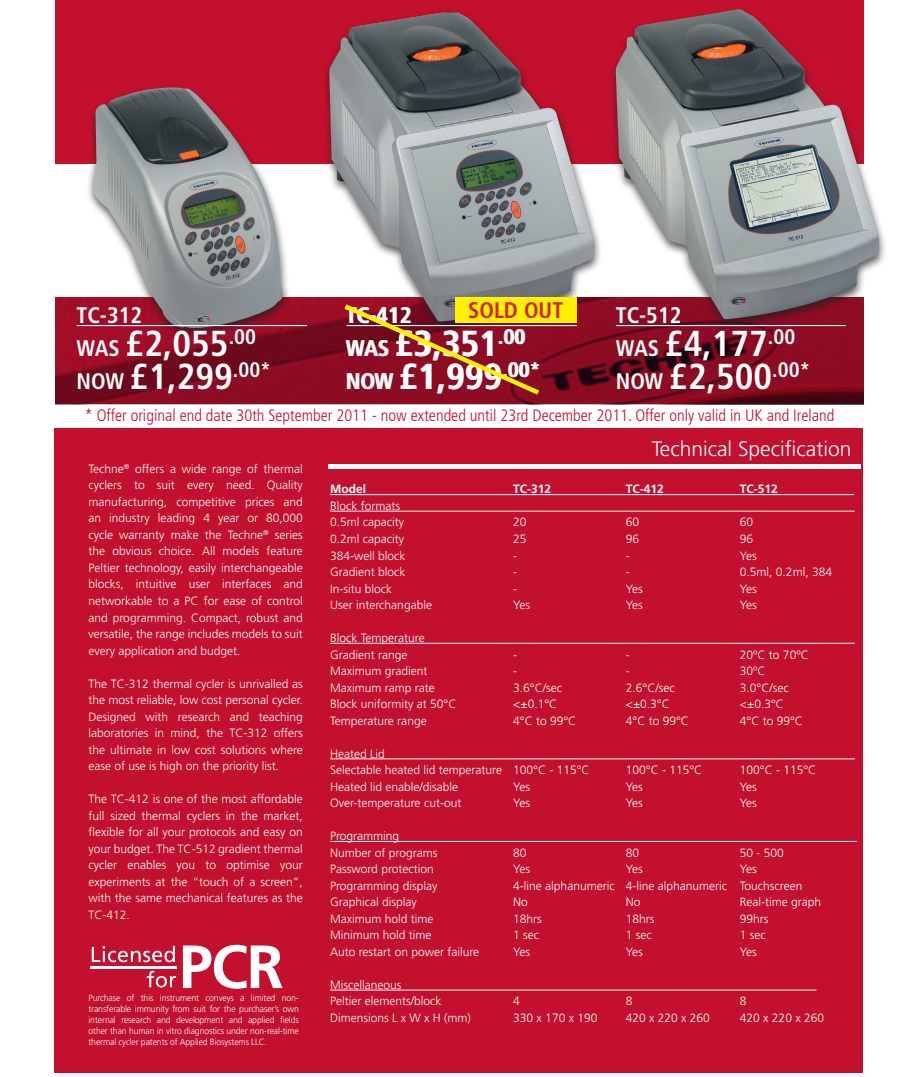
<style>
.page{position:relative;width:908px;height:1077px;background:#fff}
.page>*{position:absolute;margin:0;border:0;box-sizing:border-box;transform-origin:0 0}
.t1{font:700 condensed 36px/33px "Frutiger";color:#fff}
.t2{font:700 condensed 22.5px "Frutiger";color:#fff}
.t3{font:700 condensed 22.5px "Frutiger";color:#d1232a}
.t4{font:300 21px "Frutiger";color:#fff}
.t5{font:300 condensed 16.5px "Frutiger";color:#c3102f}
.t6{font:300 12px/16.5px "Frutiger";color:#fff}
.t7{font:700 12px "Frutiger";color:#fff}
.t8{font:300 9px/10.8px "Frutiger LT";letter-spacing:-.01em;color:#fff;text-align:justify;scale:.96 1}
.s1{font-size:22.5px}
</style>
<div class="page">
<svg style="left:55px;top:297px;width:808px;height:107px;background:#7f0a20"></svg>
<div style="left:56px;top:0;width:808px;height:163px;background:#c3102f"></div>
<div style="left:55px;top:428px;width:807px;height:643px;background:#c3102f"></div>
<hr style="left:330px;top:494px;width:523px;height:1px;background:#fff">
<hr style="left:330px;top:510px;width:524px;height:1px;background:#fff">
<hr style="left:330px;top:642px;width:524px;height:1px;background:#fff">
<hr style="left:330px;top:758px;width:524px;height:1px;background:#fff">
<hr style="left:330px;top:840px;width:526px;height:1px;background:#fff">
<hr style="left:330px;top:989px;width:486px;height:1px;background:#fff">
<hr style="left:327px;top:464px;width:533px;height:4px;background:#fff">
<div style="left:607px;top:6px;width:280px;height:325px;background:#231f20;opacity:.75"></div>
<img style="left:615px;top:10px;width:263px;height:309px">
<div style="left:322px;top:9px;width:280px;height:325px;background:#231f20;opacity:.75"></div>
<img style="left:329px;top:13px;width:264px;height:309px">
<div style="left:86px;top:83px;width:205px;height:257px;background:#231f20;opacity:.75"></div>
<img style="left:93px;top:87px;width:190px;height:241px">
<hr style="left:346px;top:325px;width:230px;height:1px;background:#fff">
<hr style="left:77px;top:325px;width:230px;height:1px;background:#fff">
<hr style="left:615px;top:325px;width:230px;height:1px;background:#fff">
<svg style="left:183px;top:944px;width:99px;height:44px"></svg>
<hr style="left:90px;top:966px;width:86px;height:2px;background:#fff">
<svg style="left:147px;top:970px;width:29px;height:17px"></svg>
<svg style="left:92px;top:945px;width:83px;height:16px"></svg>
<svg style="left:339px;top:300px;width:205px;height:98px;background:#8e1d25"></svg>
<div style="left:455px;top:297px;width:122px;height:26px;background:#fff101"></div>
<h2 class="t2" style="left:77px;top:302px;width:67px">TC-312</h2>
<h1 class="t1" style="left:77px;top:327px;width:196px"><span class="s1">WAS</span> £2,055<sup>.00<br></sup><span class="s1">NOW</span> £1,299<sup>.00*</sup></h1>
<h2 class="t3" style="left:468px;top:297px;width:96px">SOLD OUT</h2>
<h2 class="t2" style="left:346px;top:302px;width:67px">TC-412</h2>
<h1 class="t1" style="left:346px;top:327px;width:196px"><span class="s1">WAS</span> £3,351<sup>.00<br></sup><span class="s1">NOW</span> £1,999<sup>.00*</sup></h1>
<h2 class="t2" style="left:615px;top:302px;width:67px">TC-512</h2>
<h1 class="t1" style="left:615px;top:327px;width:196px"><span class="s1">WAS</span> £4,177<sup>.00<br></sup><span class="s1">NOW</span> £2,500<sup>.00*</sup></h1>
<h3 class="t5" style="left:85px;top:406px;width:751px">* Offer original end date 30th September 2011 - now extended until 23rd December 2011. Offer only valid in UK and Ireland</h3>
<p class="t6" style="left:88px;top:460px;width:216px;text-align:justify">Techne<sup>®</sup> offers a wide range of thermal cyclers to suit every need. Quality manufacturing, competitive prices and an industry leading 4 year or 80,000 cycle warranty make the Techne<sup>®</sup> series the obvious choice. All models feature Peltier technology, easily interchangeable blocks, intuitive user interfaces and networkable to a PC for ease of control and programming. Compact, robust and versatile, the range includes models to suit every application and budget.</p>
<p class="t6" style="left:88px;top:675px;width:216px;text-align:justify">The TC-312 thermal cycler is unrivalled as the most reliable, low cost personal cycler.<br>Designed with research and teaching laboratories in mind, the TC-312 offers the ultimate in low cost solutions where ease of use is high on the priority list.</p>
<p class="t6" style="left:88px;top:790px;width:216px;text-align:justify">The TC-412 is one of the most affordable full sized thermal cyclers in the market, flexible for all your protocols and easy on your budget. The TC-512 gradient thermal cycler enables you to optimise your experiments at the “touch of a screen”, with the same mechanical features as the TC-412.</p>
<p class="t8" style="left:88px;top:992px;width:221px">Purchase of this instrument conveys a limited non&shy;transferable immunity from suit for the purchaser’s own internal research and development and applied fields other than human in vitro diagnostics under non-real-time thermal cycler patents of Applied Biosystems LLC.</p>
<h3 class="t4" style="left:651px;top:436px;width:201px">Technical Specification</h3>
<p class="t7" style="left:330px;top:482px;width:37px">Model</p>
<p class="t7" style="left:513px;top:482px;width:40px">TC-312</p>
<p class="t7" style="left:625px;top:482px;width:40px">TC-412</p>
<p class="t7" style="left:739px;top:482px;width:40px">TC-512</p>
<p class="t6" style="left:330px;top:497px;width:75px">Block formats<br>0.5ml capacity</p>
<p class="t6" style="left:513px;top:514px;width:15px">20</p>
<p class="t6" style="left:625px;top:514px;width:15px">60</p>
<p class="t6" style="left:739px;top:514px;width:15px">60</p>
<p class="t6" style="left:330px;top:530px;width:75px">0.2ml capacity</p>
<p class="t6" style="left:513px;top:530px;width:15px">25</p>
<p class="t6" style="left:625px;top:530px;width:15px">96</p>
<p class="t6" style="left:739px;top:530px;width:15px">96</p>
<p class="t6" style="left:330px;top:547px;width:77px">384-well block</p>
<p class="t6" style="left:513px;top:547px;width:5px">-</p>
<p class="t6" style="left:625px;top:547px;width:5px">-</p>
<p class="t6" style="left:739px;top:547px;width:18px">Yes</p>
<p class="t6" style="left:330px;top:563px;width:77px">Gradient block</p>
<p class="t6" style="left:513px;top:563px;width:5px">-</p>
<p class="t6" style="left:625px;top:563px;width:5px">-</p>
<p class="t6" style="left:739px;top:563px;width:94px">0.5ml, 0.2ml, 384</p>
<p class="t6" style="left:330px;top:580px;width:64px">In-situ block</p>
<p class="t6" style="left:513px;top:580px;width:5px">-</p>
<p class="t6" style="left:625px;top:580px;width:18px">Yes</p>
<p class="t6" style="left:739px;top:580px;width:18px">Yes</p>
<p class="t6" style="left:330px;top:596px;width:103px">User interchangable</p>
<p class="t6" style="left:513px;top:596px;width:18px">Yes</p>
<p class="t6" style="left:625px;top:596px;width:18px">Yes</p>
<p class="t6" style="left:739px;top:596px;width:18px">Yes</p>
<p class="t6" style="left:330px;top:629px;width:96px">Block Temperature<br>Gradient range</p>
<p class="t6" style="left:513px;top:646px;width:5px">-</p>
<p class="t6" style="left:625px;top:646px;width:5px">-</p>
<p class="t6" style="left:739px;top:646px;width:70px">20ºC to 70ºC</p>
<p class="t6" style="left:330px;top:662px;width:99px">Maximum gradient</p>
<p class="t6" style="left:513px;top:662px;width:5px">-</p>
<p class="t6" style="left:625px;top:662px;width:5px">-</p>
<p class="t6" style="left:739px;top:662px;width:27px">30ºC</p>
<p class="t6" style="left:330px;top:679px;width:106px">Maximum ramp rate</p>
<p class="t6" style="left:513px;top:679px;width:50px">3.6°C/sec</p>
<p class="t6" style="left:625px;top:679px;width:50px">2.6°C/sec</p>
<p class="t6" style="left:739px;top:679px;width:50px">3.0°C/sec</p>
<p class="t6" style="left:330px;top:695px;width:128px">Block uniformity at 50°C</p>
<p class="t6" style="left:513px;top:695px;width:45px">&lt;±0.1°C</p>
<p class="t6" style="left:625px;top:695px;width:45px">&lt;±0.3°C</p>
<p class="t6" style="left:739px;top:695px;width:45px">&lt;±0.3°C</p>
<p class="t6" style="left:330px;top:712px;width:98px">Temperature range</p>
<p class="t6" style="left:513px;top:712px;width:64px">4°C to 99°C</p>
<p class="t6" style="left:625px;top:712px;width:64px">4°C to 99°C</p>
<p class="t6" style="left:739px;top:712px;width:64px">4°C to 99°C</p>
<p class="t6" style="left:330px;top:745px;width:261px">Heated Lid<br>Selectable heated lid temperature 100°C - 115°C</p>
<p class="t6" style="left:625px;top:761px;width:78px">100°C - 115°C</p>
<p class="t6" style="left:739px;top:761px;width:78px">100°C - 115°C</p>
<p class="t6" style="left:330px;top:778px;width:130px">Heated lid enable/disable</p>
<p class="t6" style="left:513px;top:778px;width:18px">Yes</p>
<p class="t6" style="left:625px;top:778px;width:18px">Yes</p>
<p class="t6" style="left:739px;top:778px;width:18px">Yes</p>
<p class="t6" style="left:330px;top:794px;width:133px">Over-temperature cut-out</p>
<p class="t6" style="left:513px;top:794px;width:18px">Yes</p>
<p class="t6" style="left:625px;top:794px;width:18px">Yes</p>
<p class="t6" style="left:739px;top:794px;width:18px">Yes</p>
<p class="t6" style="left:330px;top:827px;width:109px">Programming<br>Number of programs</p>
<p class="t6" style="left:513px;top:844px;width:15px">80</p>
<p class="t6" style="left:625px;top:844px;width:15px">80</p>
<p class="t6" style="left:739px;top:844px;width:46px">50 - 500</p>
<p class="t6" style="left:330px;top:860px;width:105px">Password protection</p>
<p class="t6" style="left:513px;top:860px;width:18px">Yes</p>
<p class="t6" style="left:625px;top:860px;width:18px">Yes</p>
<p class="t6" style="left:739px;top:860px;width:18px">Yes</p>
<p class="t6" style="left:330px;top:877px;width:109px">Programming display</p>
<p class="t6" style="left:513px;top:877px;width:290px">4-line alphanumeric 4-line alphanumeric Touchscreen</p>
<p class="t6" style="left:330px;top:893px;width:88px">Graphical display</p>
<p class="t6" style="left:513px;top:893px;width:16px">No</p>
<p class="t6" style="left:625px;top:893px;width:16px">No</p>
<p class="t6" style="left:739px;top:893px;width:83px">Real-time graph</p>
<p class="t6" style="left:330px;top:910px;width:105px">Maximum hold time</p>
<p class="t6" style="left:513px;top:910px;width:30px">18hrs</p>
<p class="t6" style="left:625px;top:910px;width:30px">18hrs</p>
<p class="t6" style="left:739px;top:910px;width:30px">99hrs</p>
<p class="t6" style="left:330px;top:926px;width:103px">Minimum hold time</p>
<p class="t6" style="left:513px;top:926px;width:28px">1 sec</p>
<p class="t6" style="left:625px;top:926px;width:28px">1 sec</p>
<p class="t6" style="left:739px;top:926px;width:28px">1 sec</p>
<p class="t6" style="left:330px;top:943px;width:150px">Auto restart on power failure</p>
<p class="t6" style="left:513px;top:943px;width:18px">Yes</p>
<p class="t6" style="left:625px;top:943px;width:18px">Yes</p>
<p class="t6" style="left:739px;top:943px;width:18px">Yes</p>
<p class="t6" style="left:330px;top:976px;width:113px">Miscellaneous<br>Peltier elements/block</p>
<p class="t6" style="left:513px;top:992px;width:8px">4</p>
<p class="t6" style="left:625px;top:992px;width:8px">8</p>
<p class="t6" style="left:739px;top:992px;width:8px">8</p>
<p class="t6" style="left:330px;top:1009px;width:142px">Dimensions L x W x H (mm)</p>
<p class="t6" style="left:513px;top:1009px;width:86px">330 x 170 x 190</p>
<p class="t6" style="left:625px;top:1009px;width:86px">420 x 220 x 260</p>
<p class="t6" style="left:739px;top:1009px;width:86px">420 x 220 x 260</p>
</div>
